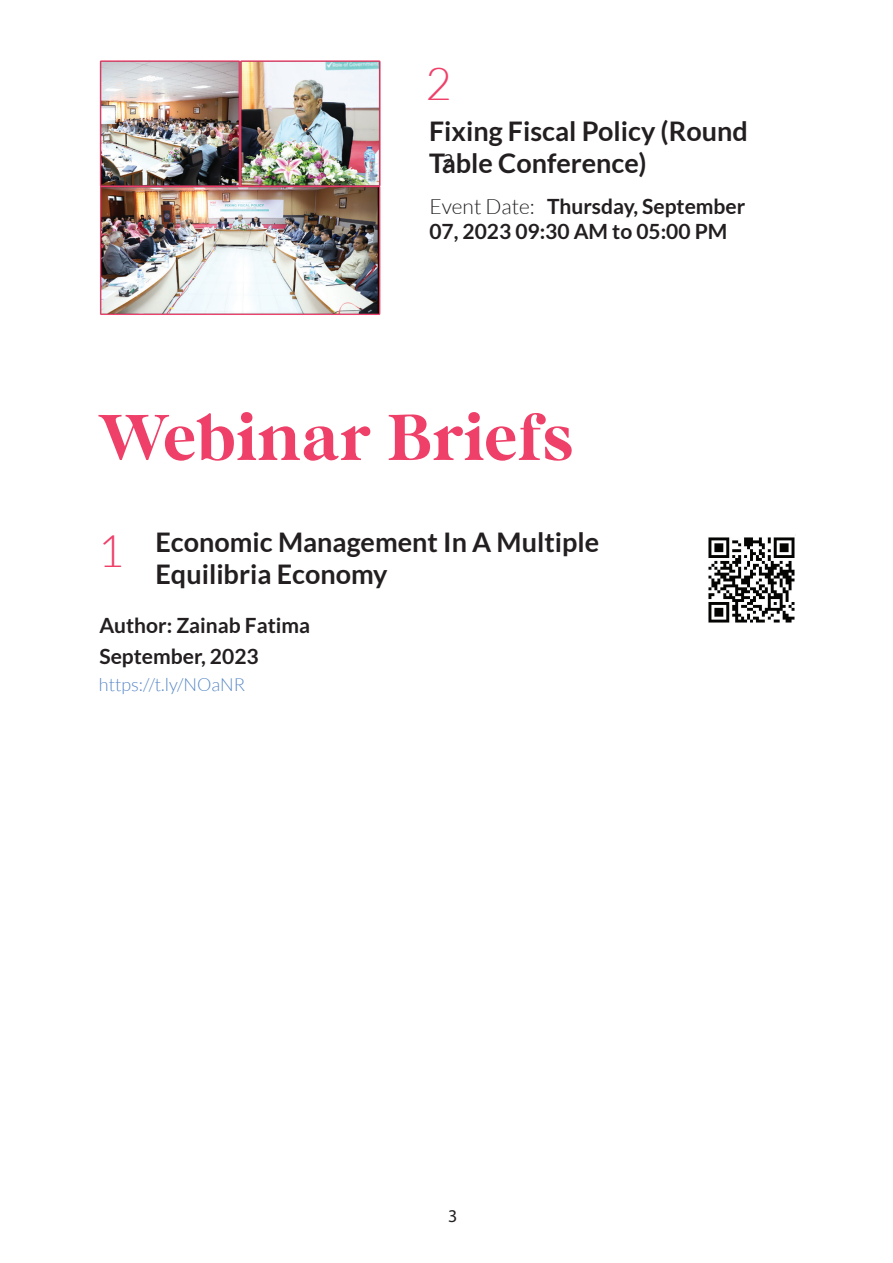
<style>
.page{position:relative;width:893px;height:1263px;background:#fff}
.page>*{position:absolute;margin:0;border:0;box-sizing:border-box;transform-origin:0 0}
.t1{font:700 64.5px "Bastia";color:#ef4069}
.t2{font:300 45px "Lato";color:#ef4069}
.t3{font:700 27px/32.4px "Lato";color:#231f20}
.t4{font:700 21px/25.2px "Lato";color:#231f20}
.t5{font:300 18px "Lato";color:#5988c6}
.t6{font:18px "Myriad Pro";color:#231f20}
.s1{font-weight:300}
.s2{font-weight:300;font-size:45px;color:#ef4069}
</style>
<div class="page">
<img style="left:708px;top:537px;width:87px;height:86px">
<img style="left:99px;top:60px;width:282px;height:255px">
<h2 class="t2" style="left:425px;top:60px;width:28px">2</h2>
<p class="t3" style="left:429px;top:115px;width:320px">Fixing Fiscal Policy (Round<br>Table Conference)</p>
<p class="t4" style="left:429px;top:194px;width:317px"><span class="s1">Event Date:</span> Thursday, September<br>07, 2023 09:30 AM to 05:00 PM</p>
<p class="t6" style="left:444px;top:149px;width:11px">2</p>
<h1 class="t1" style="left:98px;top:395px;width:477px">Webinar Briefs</h1>
<p class="t3" style="left:156px;top:525px;width:445px;text-indent:-58px"><span class="s2">1</span> Economic Management In A Multiple<br>Equilibria Economy</p>
<p class="t4" style="left:99px;top:613px;width:212px">Author: Zainab Fatima</p>
<p class="t4" style="left:99px;top:643px;width:161px">September, 2023</p>
<p class="t5" style="left:99px;top:675px;width:148px">https://t.ly/NOaNR</p>
<p class="t6" style="left:448px;top:1205px;width:11px">3</p>
</div>
